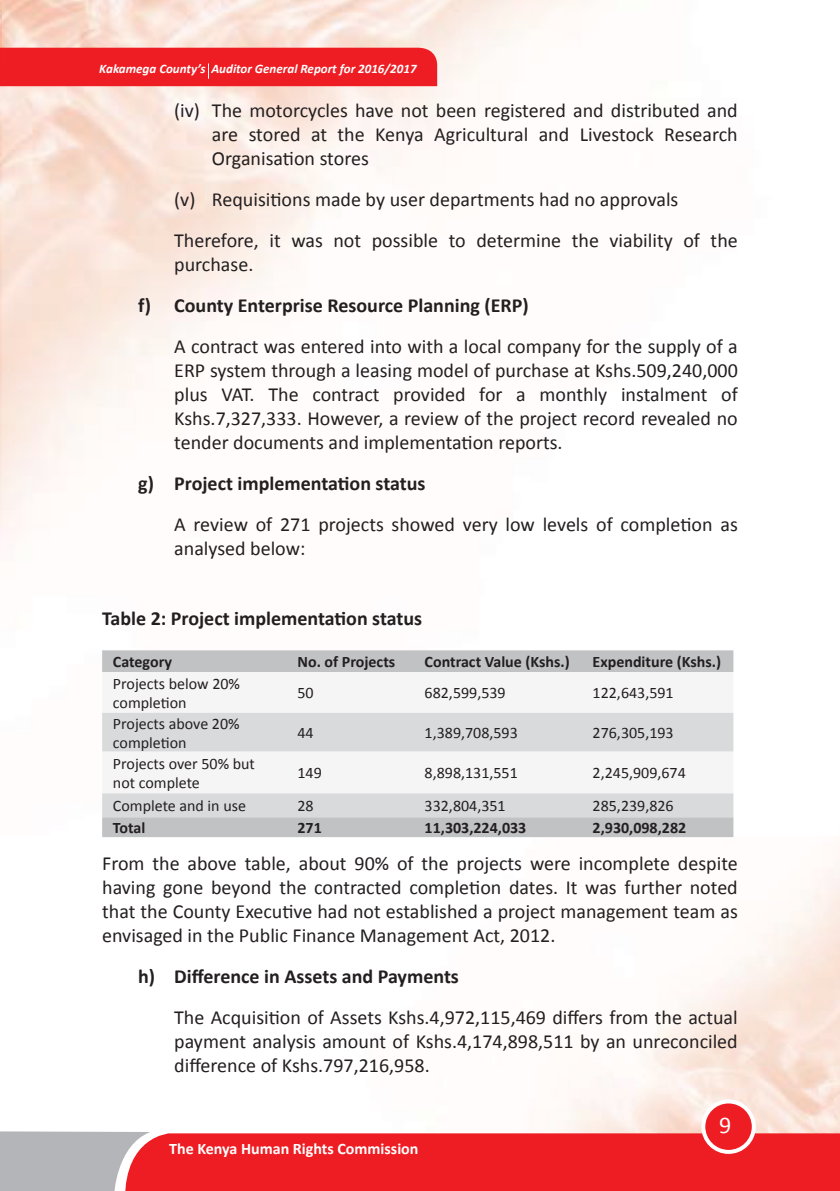
<style>
.page{position:relative;width:840px;height:1191px;background:#fff}
.page>*{position:absolute;margin:0;border:0;box-sizing:border-box;transform-origin:0 0}
.t1{font:24px "Calibri";color:#fff}
.t2{font:20px/24px "Calibri";color:#231f20;text-align:justify}
.t3{font:700 20px "Calibri";color:#231f20}
.t4{font:16px/19.2px "Calibri";color:#231f20}
.t5{font:700 16px "Calibri";color:#231f20}
.t6{font:700 16px "Calibri";color:#fff}
.t7{font:italic 700 13px "Calibri";color:#fff}
</style>
<div class="page">
<svg style="left:150px;top:1102px;width:689px;height:89px;fill:#ee1d23"></svg>
<svg style="left:0;top:1131px;width:150px;height:60px;background:#bfacaf"></svg>
<div style="left:0;top:48px;width:438px;height:38px;background:#ee1d23"></div>
<div style="left:703px;top:1101px;width:50px;height:50px;background:#ee1d23;border-radius:50%"></div>
<div style="left:701px;top:1099px;width:54px;height:54px;border:4px solid #fff;border-radius:50%"></div>
<div style="left:102px;top:650px;width:631px;height:187px;background:#c1c2c4"></div>
<div style="left:102px;top:672px;width:631px;height:41px;background:#f5f5f6"></div>
<svg style="left:102px;top:713px;width:631px;height:104px;fill:#d9dadc"></svg>
<p class="t7" style="left:99px;top:61px;width:318px">Kakamega County’s Auditor General Report for 2016/2017</p>
<p class="t2" style="left:212px;top:98px;width:527px;text-indent:-38px">(iv) The motorcycles have not been registered and distributed and are stored at the Kenya Agricultural and Livestock Research Organisation stores</p>
<p class="t2" style="left:174px;top:187px;width:505px">(v) Requisitions made by user departments had no approvals</p>
<p class="t2" style="left:174px;top:228px;width:564px">Therefore, it was not possible to determine the viability of the purchase.</p>
<p class="t3" style="left:138px;top:293px;width:392px">f) County Enterprise Resource Planning (ERP)</p>
<p class="t2" style="left:174px;top:335px;width:564px">A contract was entered into with a local company for the supply of a ERP system through a leasing model of purchase at Kshs.509,240,000 plus VAT. The contract provided for a monthly instalment of Kshs.7,327,333. However, a review of the project record revealed no tender documents and implementation reports.</p>
<p class="t3" style="left:138px;top:471px;width:289px">g) Project implementation status</p>
<p class="t2" style="left:174px;top:513px;width:564px">A review of 271 projects showed very low levels of completion as analysed below:</p>
<p class="t3" style="left:102px;top:606px;width:321px">Table 2: Project implementation status</p>
<p class="t5" style="left:113px;top:652px;width:60px">Category</p>
<p class="t5" style="left:297px;top:652px;width:99px">No. of Projects</p>
<p class="t5" style="left:424px;top:652px;width:147px">Contract Value (Kshs.)</p>
<p class="t5" style="left:592px;top:652px;width:130px">Expenditure (Kshs.)</p>
<p class="t4" style="left:113px;top:674px;width:128px">Projects below 20% completion</p>
<p class="t4" style="left:297px;top:683px;width:18px">50</p>
<p class="t4" style="left:424px;top:683px;width:83px">682,599,539</p>
<p class="t4" style="left:592px;top:683px;width:83px">122,643,591</p>
<p class="t4" style="left:113px;top:713px;width:128px">Projects above 20% completion</p>
<p class="t4" style="left:297px;top:723px;width:18px">44</p>
<p class="t4" style="left:424px;top:723px;width:95px">1,389,708,593</p>
<p class="t4" style="left:592px;top:723px;width:83px">276,305,193</p>
<p class="t4" style="left:113px;top:754px;width:143px">Projects over 50% but not complete</p>
<p class="t4" style="left:297px;top:763px;width:26px">149</p>
<p class="t4" style="left:424px;top:763px;width:95px">8,898,131,551</p>
<p class="t4" style="left:592px;top:763px;width:95px">2,245,909,674</p>
<p class="t4" style="left:113px;top:796px;width:134px">Complete and in use</p>
<p class="t4" style="left:297px;top:796px;width:18px">28</p>
<p class="t4" style="left:424px;top:796px;width:83px">332,804,351</p>
<p class="t4" style="left:592px;top:796px;width:83px">285,239,826</p>
<p class="t5" style="left:113px;top:818px;width:34px">Total</p>
<p class="t5" style="left:297px;top:818px;width:26px">271</p>
<p class="t5" style="left:424px;top:818px;width:103px">11,303,224,033</p>
<p class="t5" style="left:592px;top:818px;width:95px">2,930,098,282</p>
<p class="t2" style="left:102px;top:851px;width:636px">From the above table, about 90% of the projects were incomplete despite having gone beyond the contracted completion dates. It was further noted that the County Executive had not established a project management team as envisaged in the Public Finance Management Act, 2012.</p>
<p class="t3" style="left:138px;top:964px;width:322px">h) Difference in Assets and Payments</p>
<p class="t2" style="left:174px;top:1005px;width:564px">The Acquisition of Assets Kshs.4,972,115,469 differs from the actual payment analysis amount of Kshs.4,174,898,511 by an unreconciled difference of Kshs.797,216,958.</p>
<p class="t6" style="left:169px;top:1138px;width:251px">The Kenya Human Rights Commission</p>
<p class="t1" style="left:718px;top:1110px;width:14px">9</p>
</div>
